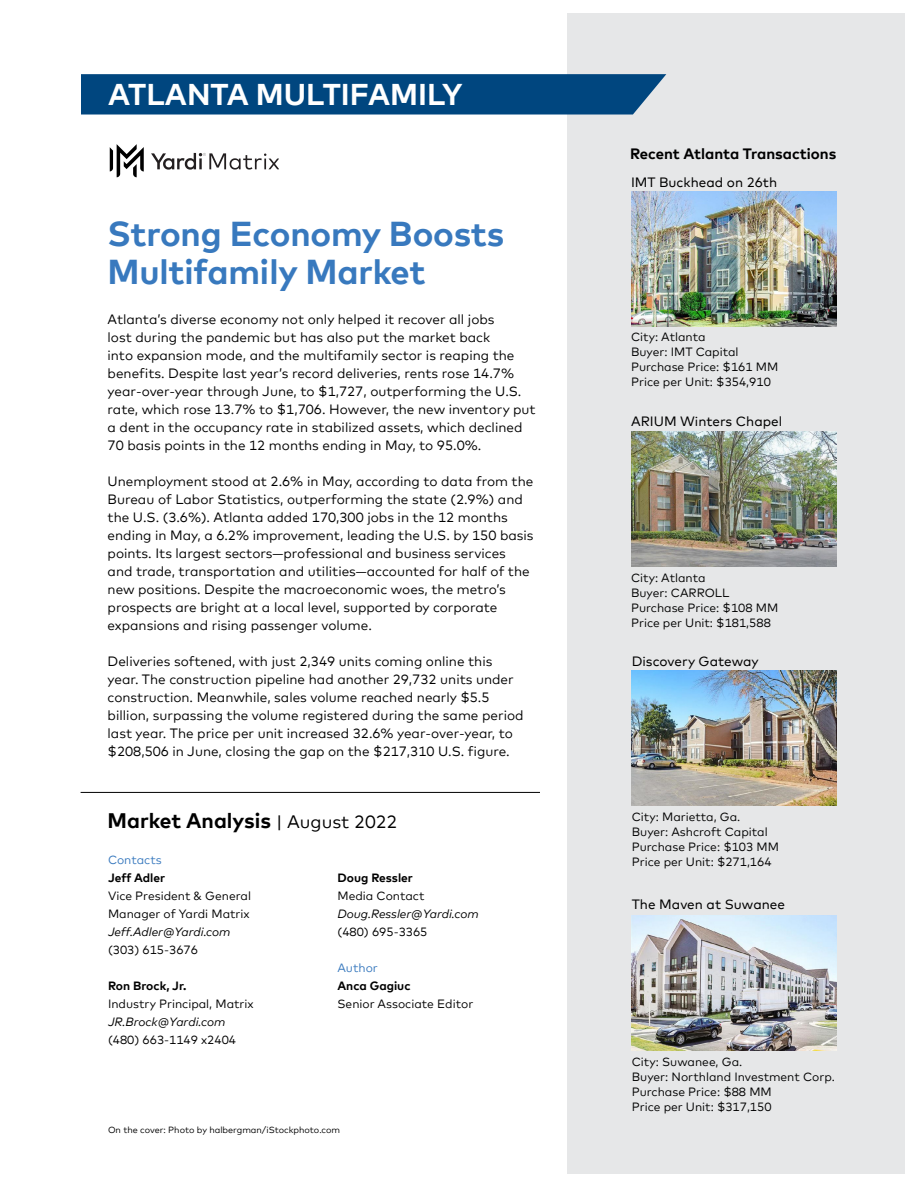
<style>
.page{position:relative;width:918px;height:1188px;background:#fff}
.page>*{position:absolute;margin:0;border:0;box-sizing:border-box;transform-origin:0 0}
.t1{font:700 34.5px/39px "Mark Offc Pro";letter-spacing:-.005em;color:#3879be}
.t2{font:700 30px "Mark Offc Pro";color:#fff}
.t3{font:700 21px "Mark Offc Pro";color:#000}
.t4{font:700 15px "Mark Offc Pro";color:#000}
.t5{font:13.5px/18px "Mark Offc Pro";color:#000}
.t6{font:13.5px "Mark Offc Pro";color:#000}
.t7{font:12px/15px "Mark Offc Pro";color:#000}
.t8{font:italic 12px "Mark Offc Pro";color:#000}
.t9{font:700 12px "Mark Offc Pro";color:#000}
.t10{font:12px "Mark Offc Pro";color:#3879be}
.t11{font:9px "Mark Offc Pro";color:#000}
.s1{font-weight:400;font-size:18px}
</style>
<div class="page">
<svg style="left:151px;top:153px;width:128px;height:17px"></svg>
<svg style="left:110px;top:144px;width:34px;height:33px"></svg>
<div style="left:567px;top:14px;width:337px;height:1160px;background:#e6e7e8"></div>
<img style="left:632px;top:670px;width:205px;height:135px">
<img style="left:632px;top:915px;width:205px;height:135px">
<img style="left:631px;top:191px;width:205px;height:135px">
<img style="left:631px;top:432px;width:205px;height:135px">
<hr style="left:81px;top:792px;width:459px;height:1px;background:#000">
<svg style="left:81px;top:74px;width:585px;height:41px;background:#094c83"></svg>
<h2 class="t2" style="left:108px;top:71px;width:356px">ATLANTA MULTIFAMILY</h2>
<h1 class="t1" style="left:108px;top:211px;width:398px">Strong Economy Boosts<br>Multifamily Market</h1>
<p class="t5" style="left:108px;top:309px;width:430px">Atlanta’s diverse economy not only helped it recover all jobs<br>lost during the pandemic but has also put the market back<br>into expansion mode, and the multifamily sector is reaping the benefits. Despite last year’s record deliveries, rents rose 14.7% year-over-year through June, to $1,727, outperforming the U.S. rate, which rose 13.7% to $1,706. However, the new inventory put a dent in the occupancy rate in stabilized assets, which declined 70 basis points in the 12 months ending in May, to 95.0%.</p>
<p class="t5" style="left:108px;top:471px;width:427px">Unemployment stood at 2.6% in May, according to data from the Bureau of Labor Statistics, outperforming the state (2.9%) and the U.S. (3.6%). Atlanta added 170,300 jobs in the 12 months ending in May, a 6.2% improvement, leading the U.S. by 150 basis points. Its largest sectors—professional and business services and trade, transportation and utilities—accounted for half of the new positions. Despite the macroeconomic woes, the metro’s prospects are bright at a local level, supported by corporate expansions and rising passenger volume.</p>
<p class="t5" style="left:108px;top:651px;width:418px">Deliveries softened, with just 2,349 units coming online this year. The construction pipeline had another 29,732 units under construction. Meanwhile, sales volume reached nearly $5.5 billion, surpassing the volume registered during the same period last year. The price per unit increased 32.6% year-over-year, to $208,506 in June, closing the gap on the $217,310 U.S. figure.</p>
<h3 class="t3" style="left:108px;top:805px;width:291px">Market Analysis <span class="s1">| August 2022</span></h3>
<p class="t10" style="left:108px;top:851px;width:55px">Contacts</p>
<p class="t9" style="left:108px;top:869px;width:59px">Jeff Adler</p>
<p class="t7" style="left:108px;top:886px;width:145px;line-height:18px">Vice President &amp; General<br>Manager of Yardi Matrix</p>
<p class="t8" style="left:108px;top:923px;width:124px">Jeff.Adler@Yardi.com</p>
<p class="t7" style="left:108px;top:941px;width:92px">(303) 615-3676</p>
<p class="t9" style="left:108px;top:977px;width:80px">Ron Brock, Jr.</p>
<p class="t7" style="left:108px;top:995px;width:147px">Industry Principal, Matrix</p>
<p class="t8" style="left:108px;top:1013px;width:119px">JR.Brock@Yardi.com</p>
<p class="t7" style="left:108px;top:1031px;width:130px">(480) 663-1149 x2404</p>
<p class="t9" style="left:338px;top:869px;width:77px">Doug Ressler</p>
<p class="t7" style="left:338px;top:887px;width:89px">Media Contact</p>
<p class="t8" style="left:338px;top:905px;width:143px">Doug.Ressler@Yardi.com</p>
<p class="t7" style="left:338px;top:923px;width:92px">(480) 695-3365</p>
<p class="t10" style="left:338px;top:959px;width:42px">Author</p>
<p class="t9" style="left:338px;top:977px;width:75px">Anca Gagiuc</p>
<p class="t7" style="left:338px;top:995px;width:137px">Senior Associate Editor</p>
<p class="t11" style="left:108px;top:1123px;width:234px">On the cover: Photo by halbergman/iStockphoto.com</p>
<p class="t4" style="left:630px;top:142px;width:208px">Recent Atlanta Transactions</p>
<p class="t6" style="left:631px;top:172px;width:148px">IMT Buckhead on 26th</p>
<p class="t7" style="left:631px;top:328px;width:149px">City: Atlanta<br>Buyer: IMT Capital<br>Purchase Price: $161 MM<br>Price per Unit: $354,910</p>
<p class="t6" style="left:631px;top:411px;width:153px">ARIUM Winters Chapel</p>
<p class="t7" style="left:631px;top:570px;width:149px">City: Atlanta<br>Buyer: CARROLL<br>Purchase Price: $108 MM<br>Price per Unit: $181,588</p>
<p class="t6" style="left:632px;top:651px;width:128px">Discovery Gateway</p>
<p class="t7" style="left:632px;top:808px;width:149px">City: Marietta, Ga.<br>Buyer: Ashcroft Capital<br>Purchase Price: $103 MM<br>Price per Unit: $271,164</p>
<p class="t6" style="left:632px;top:894px;width:155px">The Maven at Suwanee</p>
<p class="t7" style="left:632px;top:1053px;width:205px">City: Suwanee, Ga.<br>Buyer: Northland Investment Corp.<br>Purchase Price: $88 MM<br>Price per Unit: $317,150</p>
</div>
